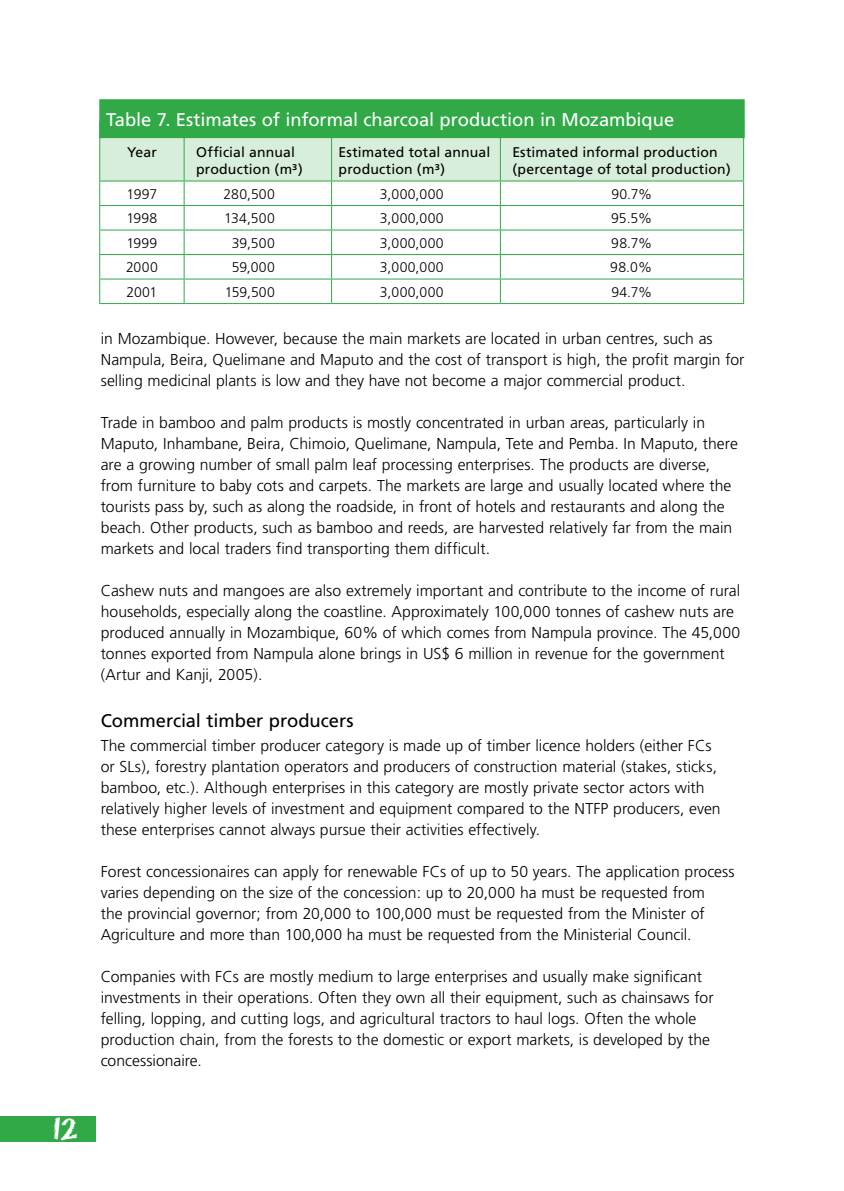
<style>
.page{position:relative;width:844px;height:1191px;background:#fff}
.page>*{position:absolute;margin:0;border:0;box-sizing:border-box;transform-origin:0 0}
.t1{font:28px "Eraser Dust";color:#fff}
.t2{font:18.38px "Frutiger";letter-spacing:-.005em;color:#fff}
.t3{font:18.38px "Frutiger";letter-spacing:-.005em;color:#000}
.t4{font:300 15.75px/21px "Frutiger";color:#000}
.t5{font:300 14px "Frutiger";letter-spacing:.03em;color:#000}
.t6{font:14px/17.5px "Frutiger";letter-spacing:.01em;color:#000}
</style>
<div class="page">
<div style="left:0;top:1116px;width:95px;height:25px;background:#31a947"></div>
<svg style="left:99px;top:138px;width:645px;height:165px"></svg>
<hr style="left:99px;top:303px;width:85px;height:1px;background:#31a947">
<hr style="left:184px;top:303px;width:147px;height:1px;background:#31a947">
<hr style="left:331px;top:303px;width:169px;height:1px;background:#31a947">
<hr style="left:500px;top:303px;width:243px;height:1px;background:#31a947">
<div style="left:100px;top:100px;width:643px;height:37px;background:#31a947"></div>
<div style="left:99px;top:99px;width:645px;height:39px;border:2px solid #31a947"></div>
<h1 class="t1" style="left:53px;top:1107px;width:13px">12</h1>
<p class="t2" style="left:106px;top:108px;width:569px">Table 7. Estimates of informal charcoal production in Mozambique</p>
<p class="t6" style="left:127px;top:143px;width:31px">Year</p>
<p class="t6" style="left:196px;top:143px;width:108px">Official annual production (m³)</p>
<p class="t6" style="left:338px;top:143px;width:153px">Estimated total annual production (m³)</p>
<p class="t6" style="left:512px;top:143px;width:220px">Estimated informal production (percentage of total production)</p>
<p class="t5" style="left:127px;top:186px;width:32px">1997</p>
<p class="t5" style="left:223px;top:186px;width:53px">280,500</p>
<p class="t5" style="left:380px;top:186px;width:65px">3,000,000</p>
<p class="t5" style="left:611px;top:186px;width:42px">90.7%</p>
<p class="t5" style="left:126px;top:210px;width:32px">1998</p>
<p class="t5" style="left:224px;top:210px;width:52px">134,500</p>
<p class="t5" style="left:380px;top:210px;width:65px">3,000,000</p>
<p class="t5" style="left:611px;top:210px;width:43px">95.5%</p>
<p class="t5" style="left:126px;top:235px;width:32px">1999</p>
<p class="t5" style="left:232px;top:235px;width:45px">39,500</p>
<p class="t5" style="left:380px;top:235px;width:65px">3,000,000</p>
<p class="t5" style="left:611px;top:235px;width:42px">98.7%</p>
<p class="t5" style="left:126px;top:259px;width:33px">2000</p>
<p class="t5" style="left:232px;top:259px;width:45px">59,000</p>
<p class="t5" style="left:380px;top:259px;width:65px">3,000,000</p>
<p class="t5" style="left:610px;top:259px;width:43px">98.0%</p>
<p class="t5" style="left:126px;top:284px;width:33px">2001</p>
<p class="t5" style="left:225px;top:284px;width:51px">159,500</p>
<p class="t5" style="left:380px;top:284px;width:65px">3,000,000</p>
<p class="t5" style="left:611px;top:284px;width:42px">94.7%</p>
<p class="t4" style="left:101px;top:328px;width:645px">in Mozambique. However, because the main markets are located in urban centres, such as<br>Nampula, Beira, Quelimane and Maputo and the cost of transport is high, the profit margin for selling medicinal plants is low and they have not become a major commercial product.</p>
<p class="t4" style="left:101px;top:412px;width:638px">Trade in bamboo and palm products is mostly concentrated in urban areas, particularly in Maputo, Inhambane, Beira, Chimoio, Quelimane, Nampula, Tete and Pemba. In Maputo, there are a growing number of small palm leaf processing enterprises. The products are diverse, from furniture to baby cots and carpets. The markets are large and usually located where the tourists pass by, such as along the roadside, in front of hotels and restaurants and along the beach. Other products, such as bamboo and reeds, are harvested relatively far from the main markets and local traders find transporting them difficult.</p>
<p class="t4" style="left:101px;top:580px;width:641px">Cashew nuts and mangoes are also extremely important and contribute to the income of rural households, especially along the coastline. Approximately 100,000 tonnes of cashew nuts are produced annually in Mozambique, 60% of which comes from Nampula province. The 45,000 tonnes exported from Nampula alone brings in US$ 6 million in revenue for the government (Artur and Kanji, 2005).</p>
<p class="t3" style="left:101px;top:710px;width:254px">Commercial timber producers</p>
<p class="t4" style="left:101px;top:735px;width:621px">The commercial timber producer category is made up of timber licence holders (either FCs or SLs), forestry plantation operators and producers of construction material (stakes, sticks, bamboo, etc.). Although enterprises in this category are mostly private sector actors with relatively higher levels of investment and equipment compared to the NTFP producers, even these enterprises cannot always pursue their activities effectively.</p>
<p class="t4" style="left:101px;top:861px;width:635px">Forest concessionaires can apply for renewable FCs of up to 50 years. The application process varies depending on the size of the concession: up to 20,000 ha must be requested from<br>the provincial governor; from 20,000 to 100,000 must be requested from the Minister of Agriculture and more than 100,000 ha must be requested from the Ministerial Council.</p>
<p class="t4" style="left:101px;top:966px;width:614px">Companies with FCs are mostly medium to large enterprises and usually make significant investments in their operations. Often they own all their equipment, such as chainsaws for felling, lopping, and cutting logs, and agricultural tractors to haul logs. Often the whole production chain, from the forests to the domestic or export markets, is developed by the concessionaire.</p>
</div>
